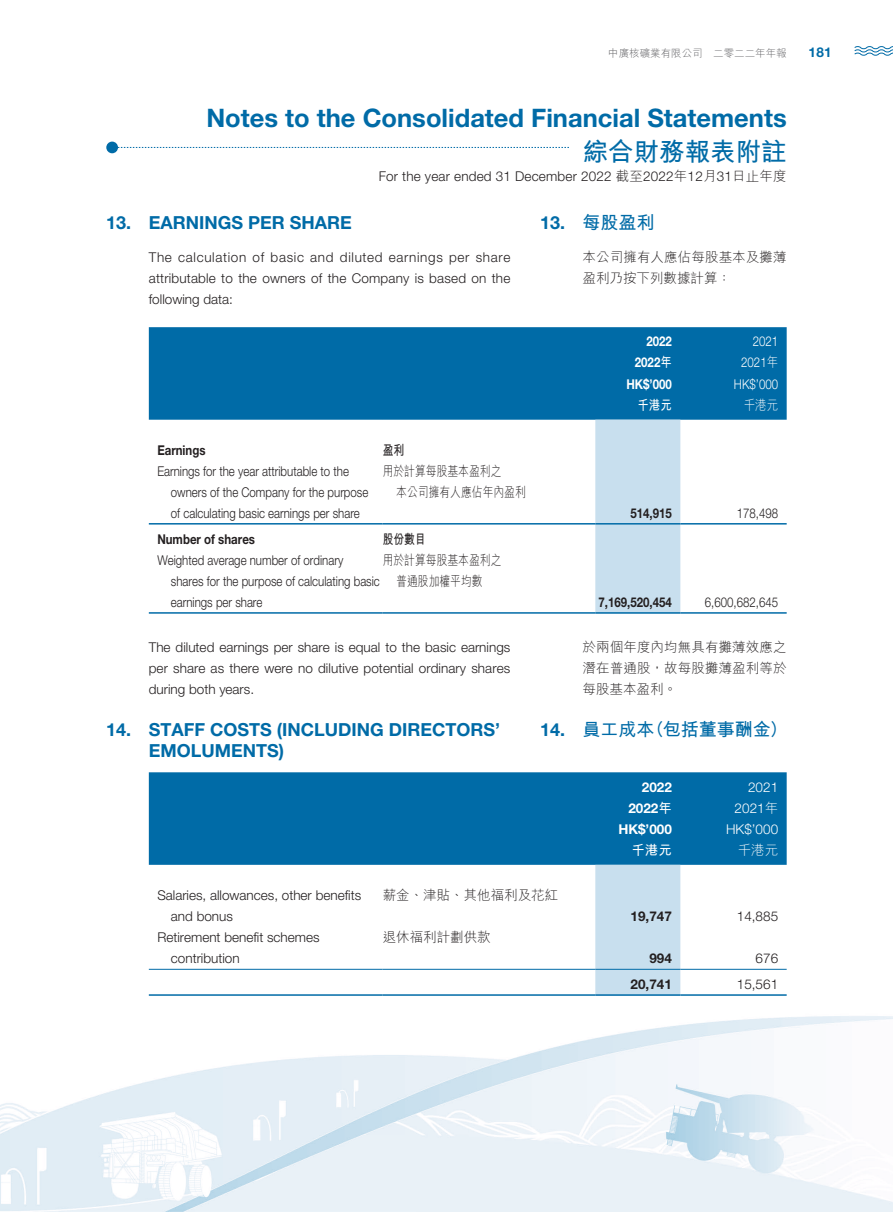
<style>
.page{position:relative;width:893px;height:1212px;background:#fff}
.page>*{position:absolute;margin:0;border:0;box-sizing:border-box;transform-origin:0 0}
.t1{font:700 25.5px "Helvetica Neue LT Std";color:#006ba7}
.t2{font:700 25.5px "M Hei HK";color:#006ba7}
.t3{font:700 18px/21px "Helvetica Neue LT Std";color:#006ba7}
.t4{font:700 18px "M Hei HK";color:#006ba7}
.t5{font:300 13.5px/21px "Helvetica Neue LT Std";color:#231f20;text-align:justify}
.t6{font:300 13.5px/21px "Helvetica Neue LT Std";color:#231f20;scale:.85 1}
.t7{font:300 13.5px/21px "M Hei HK";color:#231f20}
.t8{font:700 13.5px "Helvetica Neue LT Std";color:#231f20;scale:.85 1}
.t9{font:300 13.5px/21px "M Hei HK";color:#231f20;scale:.8 1}
.t10{font:700 13.5px "Helvetica Neue LT Std";color:#fff;scale:.85 1}
.t11{font:300 13.5px "Helvetica Neue LT Std";color:#fff;scale:.85 1}
.t12{font:700 13.5px "Helvetica Neue LT Std";color:#fff}
.t13{font:300 13.5px "Helvetica Neue LT Std";color:#fff}
.t14{font:700 13.5px "Helvetica Neue LT Std";color:#231f20}
.t15{font:700 13.5px "M Hei HK";color:#231f20;scale:.8 1}
.t16{font:700 13.5px "Helvetica Neue LT Std";color:#006ba7}
.t17{font:700 13.5px "M Hei HK";color:#fff;scale:.85 1}
.t18{font:300 13.5px "M Hei HK";color:#fff;scale:.85 1}
.t19{font:700 13.5px "M Hei HK";color:#fff}
.t20{font:300 13.5px "M Hei HK";color:#fff}
.t21{font:300 10.5px "M Hei HK";color:#636366}
.s1{font-family:"M Hei HK"}
.s2{font-family:"Helvetica Neue LT Std"}
</style>
<div class="page">
<img style="left:0;top:141px;width:893px;height:1071px">
<svg style="left:854px;top:46px;width:39px;height:10px"></svg>
<div style="left:106px;top:142px;width:12px;height:11px;background:#006ba7;border-radius:50%"></div>
<svg style="left:118px;top:147px;width:453px;height:1px"></svg>
<div style="left:149px;top:327px;width:638px;height:93px;background:#006ba7"></div>
<div style="left:595px;top:420px;width:85px;height:192px;background:#c8dfee"></div>
<hr style="left:149px;top:523px;width:234px;height:1px;background:#006ba7">
<hr style="left:383px;top:523px;width:212px;height:1px;background:#006ba7">
<hr style="left:595px;top:523px;width:85px;height:1px;background:#006ba7">
<hr style="left:680px;top:523px;width:107px;height:1px;background:#006ba7">
<hr style="left:149px;top:612px;width:234px;height:2px;background:#006ba7">
<hr style="left:383px;top:612px;width:212px;height:2px;background:#006ba7">
<hr style="left:595px;top:612px;width:85px;height:2px;background:#006ba7">
<hr style="left:680px;top:612px;width:107px;height:2px;background:#006ba7">
<div style="left:149px;top:772px;width:638px;height:93px;background:#006ba7"></div>
<div style="left:595px;top:865px;width:85px;height:129px;background:#c8dfee"></div>
<hr style="left:149px;top:969px;width:234px;height:1px;background:#006ba7">
<hr style="left:383px;top:969px;width:212px;height:1px;background:#006ba7">
<hr style="left:595px;top:969px;width:85px;height:1px;background:#006ba7">
<hr style="left:680px;top:969px;width:107px;height:1px;background:#006ba7">
<hr style="left:149px;top:994px;width:234px;height:2px;background:#006ba7">
<hr style="left:383px;top:994px;width:212px;height:2px;background:#006ba7">
<hr style="left:595px;top:994px;width:85px;height:2px;background:#006ba7">
<hr style="left:680px;top:994px;width:107px;height:2px;background:#006ba7">
<p class="t21" style="left:608px;top:45px;width:180px">中廣核礦業有限公司 二零二二年年報</p>
<p class="t16" style="left:808px;top:44px;width:25px">181</p>
<h1 class="t1" style="left:206px;top:103px;width:582px">Notes to the Consolidated Financial Statements</h1>
<h1 class="t2" style="left:583px;top:133px;width:206px">綜合財務報表附註</h1>
<p class="t5" style="left:379px;top:165px;width:409px">For the year ended 31 December 2022 <span class="s1">截至</span>2022<span class="s1">年</span>12<span class="s1">月</span>31<span class="s1">日止年度</span></p>
<h2 class="t4" style="left:540px;top:209px;width:116px"><span class="s2">13.</span> 每股盈利</h2>
<p class="t7" style="left:583px;top:246px;width:206px">本公司擁有人應佔每股基本及攤薄盈利乃按下列數據計算：</p>
<h1 class="t1" style="left:326px;top:103px;width:449px">Management Discussion and Analysi</h1>
<h1 class="t2" style="left:583px;top:133px;width:205px">管理層討論及分析</h1>
<h2 class="t3" style="left:106px;top:211px;width:247px">13. EARNINGS PER SHARE</h2>
<p class="t5" style="left:149px;top:247px;width:363px">The calculation of basic and diluted earnings per share attributable to the owners of the Company is based on the following data:</p>
<p class="t8" style="left:157px;top:442px;width:58px">Earnings</p>
<p class="t15" style="left:383px;top:440px;width:28px">盈利</p>
<p class="t6" style="left:171px;top:460px;width:234px;text-indent:-14px">Earnings for the year attributable to the owners of the Company for the purpose of calculating basic earnings per share</p>
<p class="t9" style="left:396px;top:460px;width:163px;text-indent:-14px">用於計算每股基本盈利之<br>本公司擁有人應佔年內盈利</p>
<p class="t8" style="left:157px;top:531px;width:116px">Number of shares</p>
<p class="t15" style="left:383px;top:529px;width:56px">股份數目</p>
<p class="t6" style="left:171px;top:549px;width:247px;text-indent:-14px">Weighted average number of ordinary<br>shares for the purpose of calculating basic earnings per share</p>
<p class="t9" style="left:383px;top:549px;width:150px;text-align:center">用於計算每股基本盈利之普通股加權平均數</p>
<p class="t5" style="left:149px;top:637px;width:363px">The diluted earnings per share is equal to the basic earnings per share as there were no dilutive potential ordinary shares during both years.</p>
<h2 class="t3" style="left:149px;top:719px;width:353px;text-indent:-43px">14. STAFF COSTS (INCLUDING DIRECTORS’<br>EMOLUMENTS)</h2>
<p class="t10" style="left:646px;top:333px;width:32px">2022</p>
<p class="t11" style="left:753px;top:333px;width:32px">2021</p>
<p class="t10" style="left:635px;top:354px;width:45px">2022<span class="s1">年</span></p>
<p class="t11" style="left:741px;top:354px;width:45px">2021<span class="s1">年</span></p>
<p class="t10" style="left:626px;top:375px;width:55px">HK$’000</p>
<p class="t11" style="left:734px;top:375px;width:54px">HK$’000</p>
<p class="t17" style="left:637px;top:395px;width:42px">千港元</p>
<p class="t18" style="left:744px;top:395px;width:42px">千港元</p>
<p class="t8" style="left:630px;top:505px;width:50px">514,915</p>
<p class="t6" style="left:737px;top:502px;width:50px">178,498</p>
<p class="t8" style="left:598px;top:594px;width:88px">7,169,520,454</p>
<p class="t6" style="left:705px;top:591px;width:88px">6,600,682,645</p>
<p class="t7" style="left:583px;top:636px;width:206px;text-align:justify">於兩個年度內均無具有攤薄效應之潛在普通股，故每股攤薄盈利等於每股基本盈利。</p>
<h2 class="t4" style="left:540px;top:716px;width:249px"><span class="s2">14.</span> 員工成本（包括董事酬金）</h2>
<p class="t12" style="left:642px;top:778px;width:32px">2022</p>
<p class="t13" style="left:748px;top:778px;width:32px">2021</p>
<p class="t12" style="left:628px;top:799px;width:45px">2022<span class="s1">年</span></p>
<p class="t13" style="left:735px;top:799px;width:45px">2021<span class="s1">年</span></p>
<p class="t12" style="left:618px;top:820px;width:55px">HK$’000</p>
<p class="t13" style="left:726px;top:820px;width:54px">HK$’000</p>
<p class="t19" style="left:631px;top:840px;width:42px">千港元</p>
<p class="t20" style="left:738px;top:840px;width:42px">千港元</p>
<p class="t5" style="left:171px;top:884px;width:192px;text-indent:-14px">Salaries, allowances, other benefits and bonus</p>
<p class="t7" style="left:383px;top:884px;width:177px">薪金、津貼、其他福利及花紅</p>
<p class="t5" style="left:171px;top:926px;width:150px;text-indent:-14px">Retirement benefit schemes contribution</p>
<p class="t7" style="left:383px;top:926px;width:109px">退休福利計劃供款</p>
<p class="t14" style="left:631px;top:908px;width:43px">19,747</p>
<p class="t5" style="left:737px;top:905px;width:43px">14,885</p>
<p class="t14" style="left:649px;top:950px;width:24px">994</p>
<p class="t5" style="left:756px;top:947px;width:24px">676</p>
<p class="t14" style="left:631px;top:976px;width:43px">20,741</p>
<p class="t5" style="left:737px;top:973px;width:43px">15,561</p>
</div>
